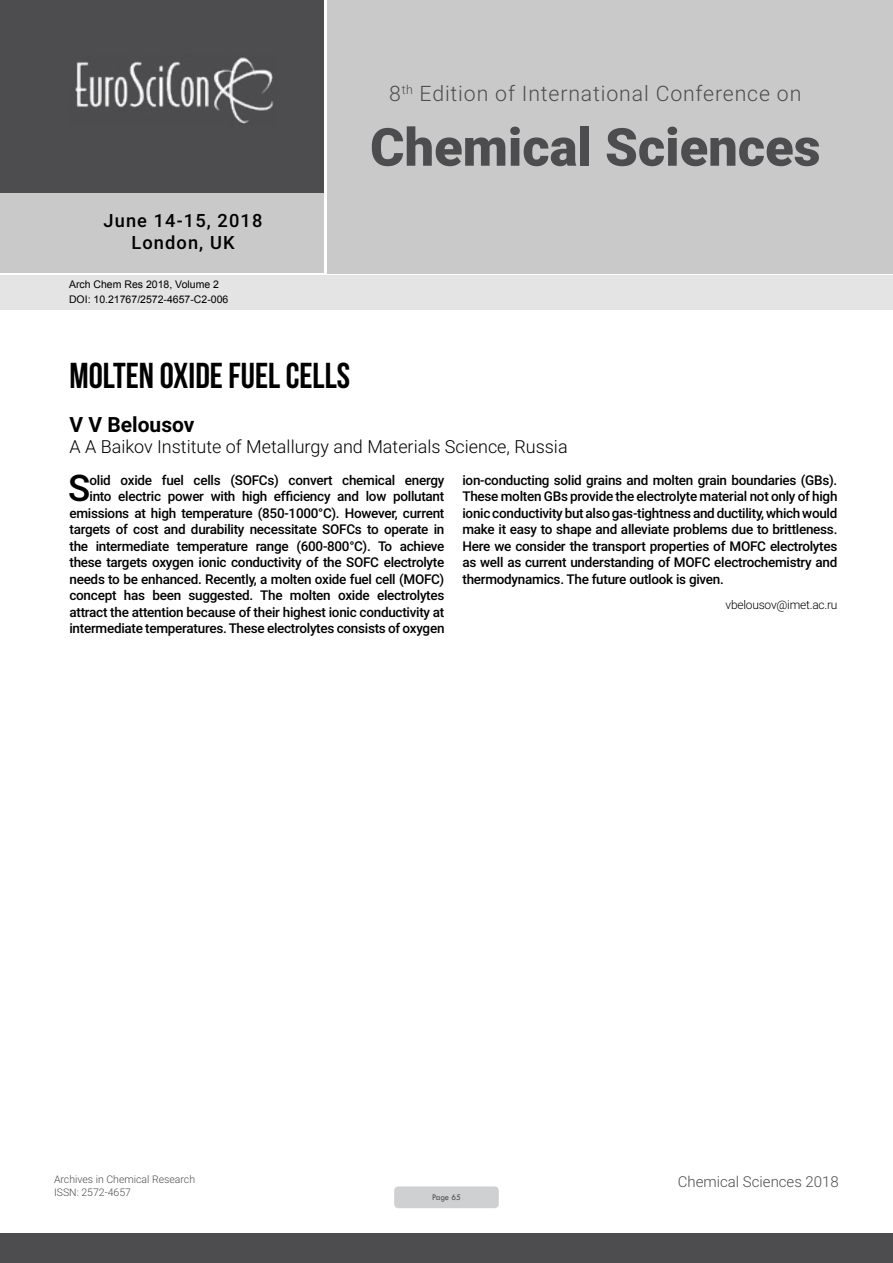
<style>
.page{position:relative;width:893px;height:1263px;background:#fff}
.page>*{position:absolute;margin:0;border:0;box-sizing:border-box;transform-origin:0 0}
.t1{font:900 52.5px "Roboto";color:#4d4d4f}
.t2{font:500 36.75px "Roboto";color:#000}
.t3{font:36px "Bebas Neue";color:#000}
.t4{font:300 21.3px "Roboto";letter-spacing:.04em;color:#4d4d4f}
.t5{font:700 21px "Roboto";color:#000}
.t6{font:500 18.3px/21.9px "Roboto";letter-spacing:.06em;color:#000;text-align:center}
.t7{font:300 18px "Roboto";color:#000}
.t8{font:300 15px "Roboto";color:#4d4d4f}
.t9{font:500 13.5px/16.5px "Roboto";letter-spacing:-.02em;color:#000;text-align:right}
.t10{font:300 12px "Roboto";letter-spacing:-.02em;color:#000}
.t11{font:10.5px/14.4px "Arial";color:#000}
.t12{font:300 10.5px "Roboto";color:#4d4d4f}
.t13{font:9px "Tw Cen";letter-spacing:-.02em;color:#4d4d4f;scale:.95 1}
</style>
<div class="page">
<div style="left:0;top:0;width:323px;height:193px;background:#4d4d4f"></div>
<div style="left:1px;top:193px;width:323px;height:80px;background:#c9c9ca"></div>
<div style="left:327px;top:0;width:566px;height:273px;background:#c9c9ca"></div>
<img style="left:75px;top:57px;width:199px;height:67px">
<div style="left:0;top:1233px;width:893px;height:30px;background:#4d4d4f"></div>
<div style="left:1px;top:275px;width:892px;height:35px;background:#e4e4e4"></div>
<div style="left:394px;top:1186px;width:105px;height:22px;background:#cfd0d2;border-radius:4px"></div>
<h3 class="t6" style="left:104px;top:209px;width:160px">June 14-15, 2018<br>London, UK</h3>
<p class="t11" style="left:69px;top:278px;width:161px">Arch Chem Res 2018, Volume 2<br>DOI: 10.21767/2572-4657-C2-006</p>
<h3 class="t4" style="left:389px;top:78px;width:414px">8<sup>th</sup> Edition of International Conference on</h3>
<h1 class="t1" style="left:370px;top:110px;width:452px">Chemical Sciences</h1>
<h3 class="t3" style="left:69px;top:356px;width:282px">MOLTEN OXIDE FUEL CELLS</h3>
<h3 class="t5" style="left:69px;top:410px;width:126px">V V Belousov</h3>
<h3 class="t7" style="left:69px;top:434px;width:500px">A A Baikov Institute of Metallurgy and Materials Science, Russia</h3>
<p class="t9" style="left:69px;top:471px;width:377px">olid oxide fuel cells (SOFCs) convert chemical energy into electric power with high efficiency and low pollutant emissions at high temperature (850-1000°C). However, current targets of cost and durability necessitate SOFCs to operate in the intermediate temperature range (600-800°C). To achieve these targets oxygen ionic conductivity of the SOFC electrolyte needs to be enhanced. Recently, a molten oxide fuel cell (MOFC) concept has been suggested. The molten oxide electrolytes attract the attention because of their highest ionic conductivity at intermediate temperatures. These electrolytes consists of oxygen</p>
<p class="t9" style="left:462px;top:471px;width:376px;text-align:justify">ion-conducting solid grains and molten grain boundaries (GBs).<br>These molten GBs provide the electrolyte material not only of high ionic conductivity but also gas-tightness and ductility, which would make it easy to shape and alleviate problems due to brittleness.<br>Here we consider the transport properties of MOFC electrolytes as well as current understanding of MOFC electrochemistry and thermodynamics. The future outlook is given.</p>
<h2 class="t2" style="left:68px;top:462px;width:24px">S</h2>
<p class="t10" style="left:726px;top:597px;width:113px">vbelousov@imet.ac.ru</p>
<p class="t12" style="left:54px;top:1172px;width:143px">Archives in Chemical Research</p>
<p class="t8" style="left:678px;top:1171px;width:163px">Chemical Sciences 2018</p>
<p class="t12" style="left:54px;top:1185px;width:78px">ISSN: 2572-4657</p>
<p class="t13" style="left:432px;top:1192px;width:32px">Page 65</p>
</div>
